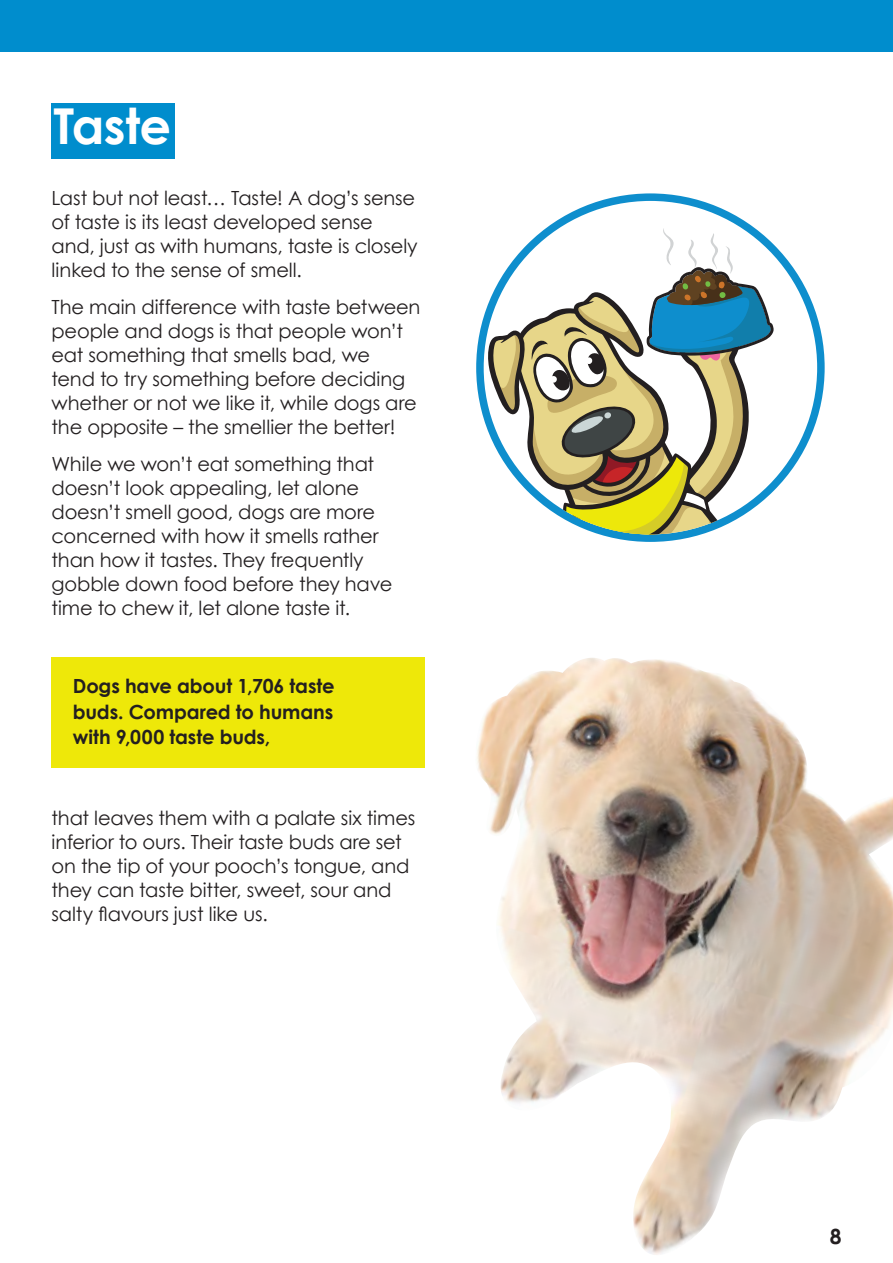
<style>
.page{position:relative;width:893px;height:1263px;background:#fff}
.page>*{position:absolute;margin:0;border:0;box-sizing:border-box;transform-origin:0 0}
.h3d{font:700 49.5px "Century Gothic";letter-spacing:-.01em;color:#fff}
.t1{font:700 21px "Century Gothic";color:#231f20}
.p1{font:19.5px/24px "Century Gothic";letter-spacing:-.01em;color:#231f20}
.p7{font:700 19.5px/25.5px "Century Gothic";letter-spacing:-.005em;color:#231f20;text-align:justify}
</style>
<div class="page">
<div style="left:0;top:0;width:893px;height:52px;background:#008dcd"></div>
<div style="left:52px;top:103px;width:123px;height:56px;background:#008dcd"></div>
<div style="left:52px;top:657px;width:373px;height:110px;background:#eee809"></div>
<svg style="left:476px;top:193px;width:349px;height:349px"></svg>
<svg style="left:487px;top:228px;width:330px;height:306px"></svg>
<img style="left:477px;top:658px;width:416px;height:597px">
<h3 class="h3d" style="left:53px;top:95px;width:119px">Taste</h3>
<p class="p1" style="left:52px;top:186px;width:368px">Last but not least… Taste! A dog’s sense of taste is its least developed sense and, just as with humans, taste is closely linked to the sense of smell.</p>
<p class="p1" style="left:52px;top:295px;width:370px">The main difference with taste between people and dogs is that people won’t eat something that smells bad, we<br>tend to try something before deciding whether or not we like it, while dogs are the opposite – the smellier the better!</p>
<p class="p1" style="left:52px;top:451px;width:342px">While we won’t eat something that doesn’t look appealing, let alone doesn’t smell good, dogs are more concerned with how it smells rather than how it tastes. They frequently gobble down food before they have time to chew it, let alone taste it.</p>
<p class="p7" style="left:73px;top:673px;width:263px">Dogs have about 1,706 taste buds. Compared to humans with 9,000 taste buds,</p>
<p class="p1" style="left:52px;top:805px;width:365px">that leaves them with a palate six times inferior to ours. Their taste buds are set on the tip of your pooch’s tongue, and they can taste bitter, sweet, sour and salty flavours just like us.</p>
<p class="t1" style="left:830px;top:1223px;width:13px">8</p>
</div>
